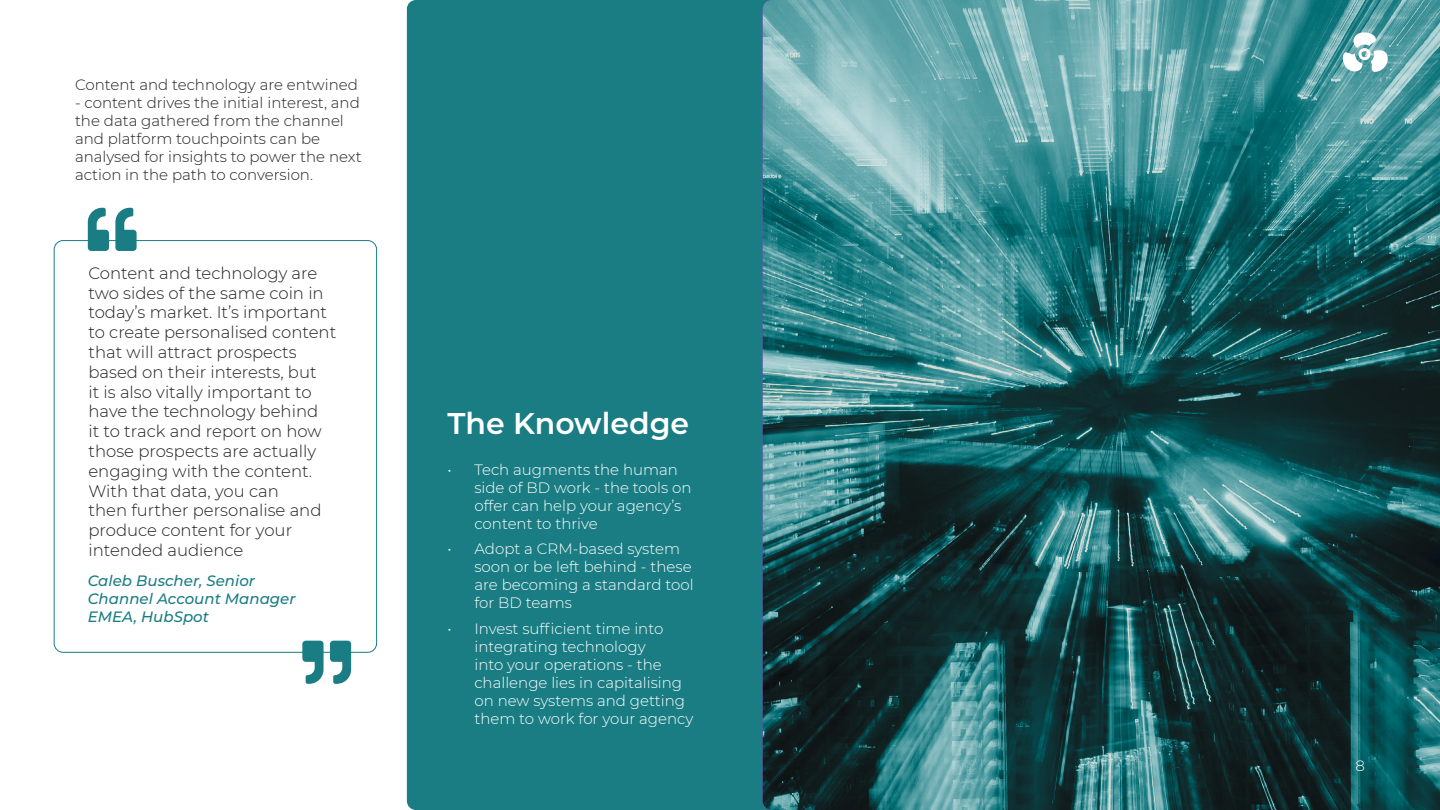
<style>
.page{position:relative;width:1440px;height:810px;background:#fff}
.page>*{position:absolute;margin:0;border:0;box-sizing:border-box;transform-origin:0 0}
.t1{font:600 30px "Montserrat";color:#fff}
.t2{font:300 16.5px/19.8px "Montserrat";color:#221e1e}
.t3{font:300 15px/18px "Montserrat";color:#fff}
.t4{font:300 15px/18px "Montserrat";color:#221e1e}
.t5{font:italic 500 15px/18px "Montserrat";color:#197d83}
</style>
<div class="page">
<div style="left:407px;top:0;width:540px;height:810px;background:#197d83;border-radius:9px"></div>
<img style="left:763px;top:0;width:677px;height:810px">
<div style="left:54px;top:240px;width:323px;height:413px;border:1px solid #197d83;border-radius:9px"></div>
<svg style="left:88px;top:208px;width:21px;height:43px"></svg>
<svg style="left:115px;top:208px;width:22px;height:43px"></svg>
<svg style="left:330px;top:641px;width:21px;height:43px"></svg>
<svg style="left:302px;top:641px;width:22px;height:43px"></svg>
<svg style="left:1341px;top:32px;width:47px;height:41px"></svg>
<p class="t4" style="left:75px;top:75px;width:284px">Content and technology are entwined</p>
<p class="t4" style="left:75px;top:93px;width:288px">- content drives the initial interest, and the data gathered from the channel and platform touchpoints can be analysed for insights to power the next action in the path to conversion.</p>
<p class="t2" style="left:88px;top:263px;width:249px">Content and technology are two sides of the same coin in today’s market. It’s important to create personalised content that will attract prospects based on their interests, but<br>it is also vitally important to have the technology behind<br>it to track and report on how those prospects are actually engaging with the content.<br>With that data, you can<br>then further personalise and produce content for your intended audience</p>
<p class="t5" style="left:88px;top:571px;width:209px">Caleb Buscher, Senior<br>Channel Account Manager<br>EMEA, HubSpot</p>
<h1 class="t1" style="left:447px;top:402px;width:243px">The Knowledge</h1>
<p class="t3" style="left:474px;top:460px;width:219px;text-indent:-27px">• Tech augments the human side of BD work - the tools on offer can help your agency’s content to thrive</p>
<p class="t3" style="left:474px;top:539px;width:221px;text-indent:-27px">• Adopt a CRM-based system soon or be left behind - these are becoming a standard tool for BD teams</p>
<p class="t3" style="left:474px;top:619px;width:220px;text-indent:-27px">• Invest sufficient time into integrating technology<br>into your operations - the challenge lies in capitalising on new systems and getting them to work for your agency</p>
<p class="t3" style="left:1356px;top:756px;width:11px">8</p>
</div>
